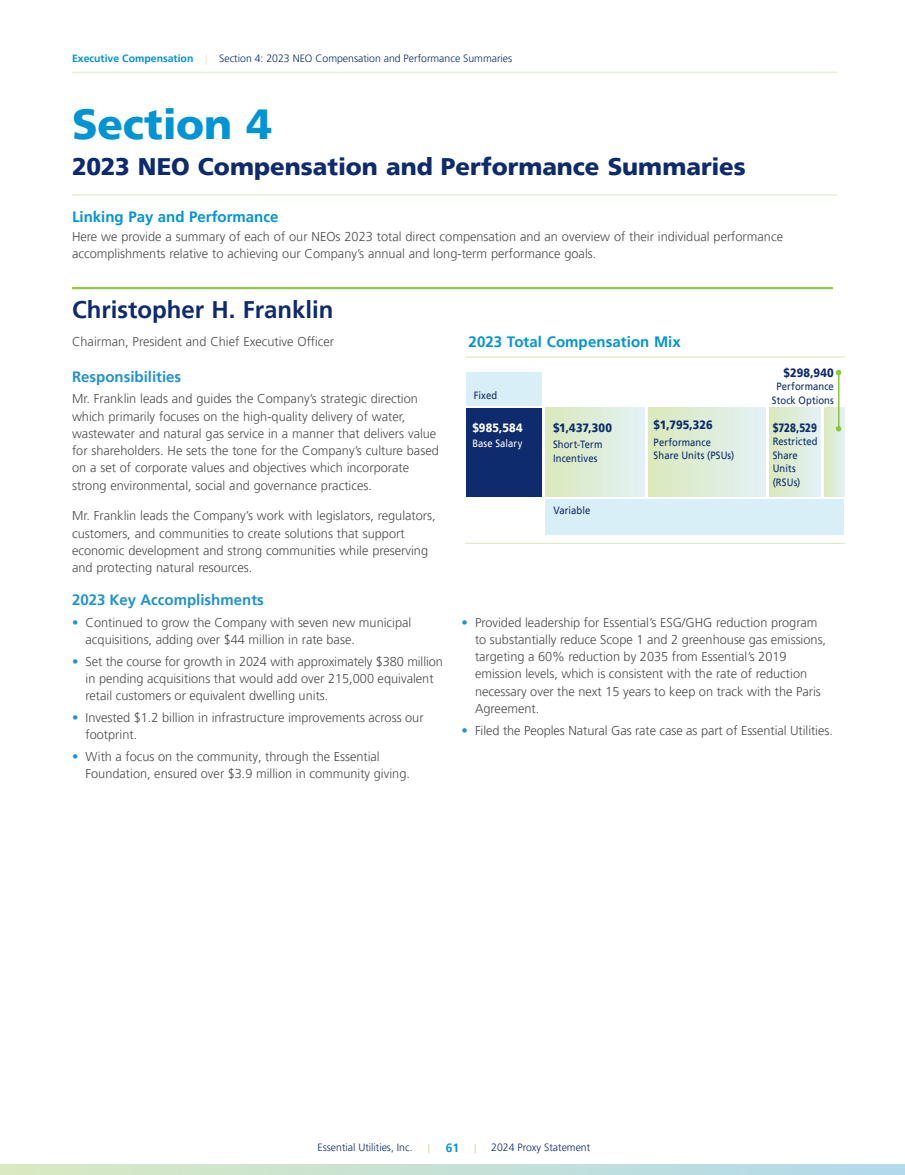
<style>
.page{position:relative;width:905px;height:1175px;background:#fff}
.page>*{position:absolute;margin:0;border:0;box-sizing:border-box;transform-origin:0 0}
.t1{font:900 42px "Frutiger LT Pro";letter-spacing:-.005em;color:#0094d5}
.t2{font:900 24px "Frutiger LT Pro";color:#0d2b6d}
.subhead8_12{font:700 24px "Frutiger LT Pro";color:#0d2b6d}
.subhead8_12-2{font:700 15px "Frutiger LT Pro";color:#0094d5}
.t3{font:700 15px "Frutiger LT Pro";color:#2193d1}
.subhead8_12-3{font:300 12.75px/17.2px "Frutiger LT Pro";color:#4b4c4d}
.t4{font:900 12px "Frutiger LT Pro";letter-spacing:.005em;color:#0d2b6d;scale:.9 1}
.t5{font:900 12px "Frutiger LT Pro";letter-spacing:.01em;color:#fff;scale:.9 1}
.t6{font:900 12px "Frutiger LT Pro";letter-spacing:.005em;color:#0d2b6d;scale:.8 1}
.t7{font:700 12px "Frutiger LT Pro";color:#0094d5}
.t8{font:300 10.5px "Frutiger LT Pro";color:#0d2b6d}
.t9{font:10.5px/13.5px "Frutiger LT Pro";letter-spacing:.01em;color:#0d2b6d;scale:.9 1}
.t10{font:10.5px "Frutiger LT Pro";letter-spacing:.01em;color:#fff;scale:.9 1}
.s1{font-weight:700;color:#0094d5}
.s2{color:#daeac1}
.s3{color:#2193d1}
</style>
<div class="page">
<svg style="left:0;top:1164px;width:904px;height:10px;background:#c5e1d6"></svg>
<svg style="left:474px;top:1144px;width:2px;height:9px"></svg>
<hr style="left:72px;top:72px;width:765px;height:1px;background:#e4f0d4">
<hr style="left:72px;top:194px;width:765px;height:2px;background:#e4f0d4">
<hr style="left:72px;top:287px;width:760px;height:2px;background:#91c84c">
<div style="left:466px;top:372px;width:76px;height:33px;background:#d9eff8"></div>
<hr style="left:465px;top:356px;width:379px;height:1px;background:#daeabc">
<hr style="left:465px;top:543px;width:379px;height:1px;background:#daeabc">
<div style="left:466px;top:408px;width:76px;height:88px;background:#0d2b6d"></div>
<div style="left:545px;top:408px;width:99px;height:88px;background:linear-gradient(to right,#dae9ba,#e3f1f6)"></div>
<div style="left:545px;top:499px;width:298px;height:36px;background:#d9eff8"></div>
<div style="left:648px;top:408px;width:118px;height:88px;background:linear-gradient(to right,#dae9bb,#e3f1f6)"></div>
<div style="left:769px;top:408px;width:51px;height:88px;background:linear-gradient(to right,#d9e9ba,#e3f1f5)"></div>
<div style="left:824px;top:408px;width:20px;height:88px;background:linear-gradient(to right,#dae9ba,#e2f1f0)"></div>
<hr style="left:838px;top:372px;width:1px;height:55px;background:#8bc63e">
<svg style="left:835px;top:370px;width:6px;height:5px"></svg>
<svg style="left:835px;top:426px;width:6px;height:5px"></svg>
<p class="t8" style="left:72px;top:52px;width:441px"><span class="s1">Executive Compensation</span> <span class="s2">|</span> Section 4: 2023 NEO Compensation and Performance Summaries</p>
<h2 class="t1" style="left:72px;top:99px;width:201px">Section 4</h2>
<h2 class="t2" style="left:72px;top:152px;width:675px">2023 NEO Compensation and Performance Summaries</h2>
<p class="subhead8_12-2" style="left:72px;top:208px;width:208px">Linking Pay and Performance</p>
<p class="subhead8_12-3" style="left:72px;top:228px;width:712px">Here we provide a summary of each of our NEOs 2023 total direct compensation and an overview of their individual performance accomplishments relative to achieving our Company’s annual and long-term performance goals.</p>
<p class="subhead8_12" style="left:72px;top:295px;width:263px">Christopher H. Franklin</p>
<p class="subhead8_12-3" style="left:72px;top:332px;width:263px">Chairman, President and Chief Executive Officer</p>
<h4 class="t3" style="left:72px;top:367px;width:111px">Responsibilities</h4>
<p class="subhead8_12-3" style="left:72px;top:390px;width:368px">Mr. Franklin leads and guides the Company’s strategic direction which primarily focuses on the high-quality delivery of water, wastewater and natural gas service in a manner that delivers value for shareholders. He sets the tone for the Company’s culture based on a set of corporate values and objectives which incorporate strong environmental, social and governance practices.</p>
<p class="subhead8_12-3" style="left:72px;top:507px;width:365px">Mr. Franklin leads the Company’s work with legislators, regulators, customers, and communities to create solutions that support economic development and strong communities while preserving and protecting natural resources.</p>
<p class="subhead8_12-2" style="left:468px;top:333px;width:214px">2023 Total Compensation Mix</p>
<p class="t4" style="left:783px;top:365px;width:57px">$298,940</p>
<p class="t9" style="left:772px;top:380px;width:70px;text-align:center">Performance<br>Stock Options</p>
<p class="t9" style="left:474px;top:388px;width:28px">Fixed</p>
<p class="t4" style="left:653px;top:418px;width:67px">$1,795,326</p>
<p class="t9" style="left:653px;top:435px;width:91px">Performance<br>Share Units (PSUs)</p>
<p class="t5" style="left:472px;top:420px;width:57px">$985,584</p>
<p class="t10" style="left:472px;top:437px;width:57px">Base Salary</p>
<p class="t4" style="left:553px;top:420px;width:67px">$1,437,300</p>
<p class="t9" style="left:553px;top:438px;width:56px">Short-Term<br>Incentives</p>
<p class="t6" style="left:772px;top:420px;width:57px">$728,529</p>
<p class="t9" style="left:772px;top:435px;width:51px">Restricted<br>Share<br>Units (RSUs)</p>
<p class="t9" style="left:553px;top:504px;width:43px">Variable</p>
<h4 class="t3" style="left:72px;top:590px;width:193px">2023 Key Accomplishments</h4>
<p class="subhead8_12-3" style="left:86px;top:613px;width:327px;text-indent:-14px"><span class="s3">•</span> Continued to grow the Company with seven new municipal acquisitions, adding over $44 million in rate base.</p>
<p class="subhead8_12-3" style="left:86px;top:652px;width:359px;text-indent:-14px"><span class="s3">•</span> Set the course for growth in 2024 with approximately $380 million in pending acquisitions that would add over 215,000 equivalent retail customers or equivalent dwelling units.</p>
<p class="subhead8_12-3" style="left:86px;top:709px;width:339px;text-indent:-14px"><span class="s3">•</span> Invested $1.2 billion in infrastructure improvements across our footprint.</p>
<p class="subhead8_12-3" style="left:86px;top:748px;width:326px;text-indent:-14px"><span class="s3">•</span> With a focus on the community, through the Essential<br>Foundation, ensured over $3.9 million in community giving.</p>
<p class="subhead8_12-3" style="left:475px;top:613px;width:352px;text-indent:-14px"><span class="s3">•</span> Provided leadership for Essential’s ESG/GHG reduction program to substantially reduce Scope 1 and 2 greenhouse gas emissions, targeting a 60% reduction by 2035 from Essential’s 2019 emission levels, which is consistent with the rate of reduction necessary over the next 15 years to keep on track with the Paris Agreement.</p>
<p class="subhead8_12-3" style="left:461px;top:721px;width:373px"><span class="s3">•</span> Filed the Peoples Natural Gas rate case as part of Essential Utilities.</p>
<p class="t8" style="left:317px;top:1141px;width:97px">Essential Utilities, Inc.</p>
<p class="t7" style="left:446px;top:1141px;width:15px">61</p>
<p class="t8" style="left:491px;top:1141px;width:100px">2024 Proxy Statement</p>
</div>
